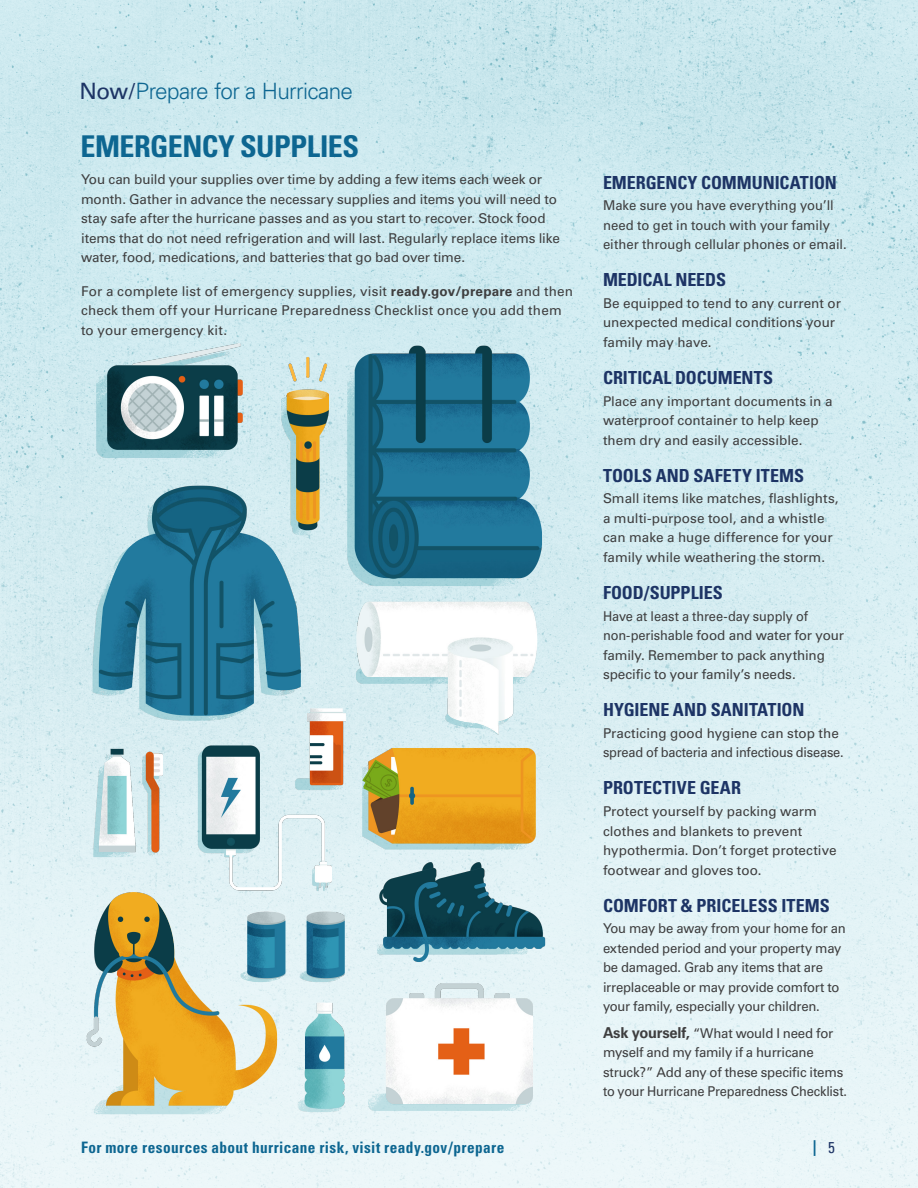
<style>
.page{position:relative;width:918px;height:1188px;background:#fff}
.page>*{position:absolute;margin:0;border:0;box-sizing:border-box;transform-origin:0 0}
.t1{font:700 condensed 30px "Univers";letter-spacing:-.015em;color:#0d6691}
.t2{font:300 22.5px "Univers";letter-spacing:-.03em;color:#0d6691}
.t3{font:700 condensed 18px "Univers";color:#1d3465}
.t4{font:700 condensed 15.75px "Univers";letter-spacing:.025em;color:#0d6691}
.t5{font:13.5px/19.5px "Univers";letter-spacing:-.005em;color:#3e3e3f}
.t6{font:13.5px/19.5px "Univers";letter-spacing:.015em;color:#3e3e3f}
.t7{font:13.5px/19.5px "Univers";letter-spacing:-.005em;color:#3e3e3f;scale:.95 1}
.s1{font-weight:400;color:#1d3465}
.s2{font-weight:700}
.s3{font-weight:700;font-size:15px}
</style>
<div class="page">
<img style="left:0;top:0;width:918px;height:1188px">
<img style="left:20px;top:330px;width:593px;height:837px">
<h2 class="t2" style="left:79px;top:78px;width:275px"><span class="s1">Now/</span>Prepare for a Hurricane</h2>
<h2 class="t1" style="left:81px;top:128px;width:280px">EMERGENCY SUPPLIES</h2>
<p class="t5" style="left:81px;top:170px;width:480px">You can build your supplies over time by adding a few items each week or month. Gather in advance the necessary supplies and items you will need to stay safe after the hurricane passes and as you start to recover. Stock food items that do not need refrigeration and will last. Regularly replace items like water, food, medications, and batteries that go bad over time.</p>
<p class="t6" style="left:81px;top:281px;width:494px">For a complete list of emergency supplies, visit <span class="s2">ready.gov/prepare</span> and then check them off your Hurricane Preparedness Checklist once you add them to your emergency kit.</p>
<h3 class="t3" style="left:603px;top:171px;width:235px">EMERGENCY COMMUNICATION</h3>
<p class="t5" style="left:603px;top:196px;width:245px">Make sure you have everything you’ll need to get in touch with your family either through cellular phones or email.</p>
<h3 class="t3" style="left:603px;top:269px;width:125px">MEDICAL NEEDS</h3>
<p class="t5" style="left:603px;top:294px;width:239px">Be equipped to tend to any current or unexpected medical conditions your family may have.</p>
<h3 class="t3" style="left:603px;top:367px;width:172px">CRITICAL DOCUMENTS</h3>
<p class="t5" style="left:603px;top:391px;width:231px">Place any important documents in a waterproof container to help keep them dry and easily accessible.</p>
<h3 class="t3" style="left:603px;top:464px;width:203px">TOOLS AND SAFETY ITEMS</h3>
<p class="t5" style="left:603px;top:489px;width:237px">Small items like matches, flashlights, a multi-purpose tool, and a whistle can make a huge difference for your family while weathering the storm.</p>
<h3 class="t3" style="left:603px;top:582px;width:121px">FOOD/SUPPLIES</h3>
<p class="t7" style="left:603px;top:606px;width:255px">Have at least a three-day supply of non-perishable food and water for your family. Remember to pack anything specific to your family’s needs.</p>
<h3 class="t3" style="left:603px;top:699px;width:203px">HYGIENE AND SANITATION</h3>
<p class="t5" style="left:603px;top:723px;width:242px">Practicing good hygiene can stop the spread of bacteria and infectious disease.</p>
<h3 class="t3" style="left:603px;top:777px;width:140px">PROTECTIVE GEAR</h3>
<p class="t5" style="left:603px;top:802px;width:235px">Protect yourself by packing warm clothes and blankets to prevent hypothermia. Don’t forget protective footwear and gloves too.</p>
<h3 class="t3" style="left:603px;top:894px;width:228px">COMFORT &amp; PRICELESS ITEMS</h3>
<p class="t5" style="left:603px;top:919px;width:244px">You may be away from your home for an extended period and your property may be damaged. Grab any items that are irreplaceable or may provide comfort to your family, especially your children.</p>
<p class="t5" style="left:603px;top:1023px;width:246px"><span class="s3">Ask yourself,</span> “What would I need for myself and my family if a hurricane struck?” Add any of these specific items to your Hurricane Preparedness Checklist.</p>
<p class="t4" style="left:81px;top:1138px;width:425px">For more resources about hurricane risk, visit ready.gov/prepare</p>
<p class="t4" style="left:813px;top:1136px;width:23px">| <span class="s1">5</span></p>
</div>
